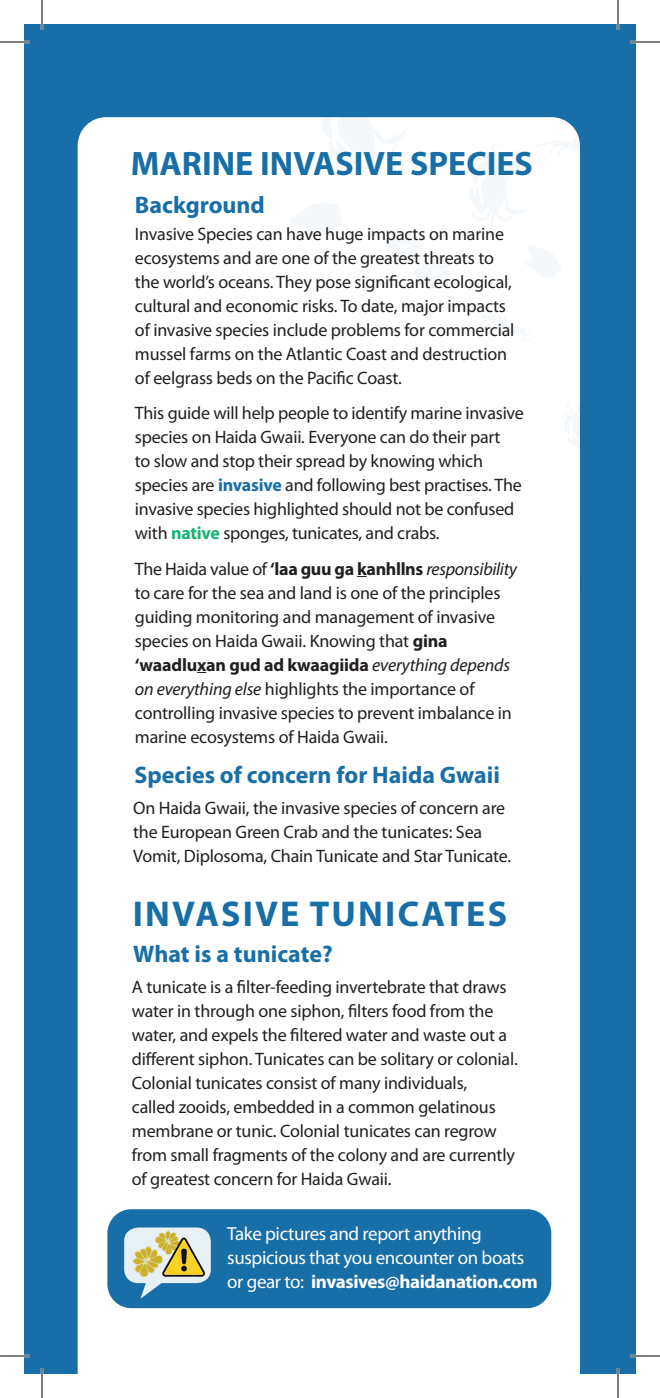
<style>
.page{position:relative;width:660px;height:1398px;background:#fff}
.page>*{position:absolute;margin:0;border:0;box-sizing:border-box;transform-origin:0 0}
.t1{font:700 36px "Myriad Pro";letter-spacing:.06em;color:#186ea6}
.t2{font:700 34px "Myriad Pro";color:#186ea6}
.t3{font:700 24px "Myriad Pro";color:#186ea6}
.t4{font:19px/24px "Myriad Pro";letter-spacing:-.02em;color:#fff}
.t5{font:18px/24px "Myriad Pro";letter-spacing:-.01em;color:#231f20}
.s1{font-weight:700;color:#186ea6}
.s2{font-weight:700;color:#1ab374}
.s3{font-weight:700}
.s4{font-style:italic}
</style>
<div class="page">
<div style="left:24px;top:24px;width:612px;height:1350px;background:#186ea6"></div>
<div style="left:78px;top:117px;width:502px;height:1257px;background:#fff"></div>
<svg style="left:561px;top:398px;width:19px;height:56px"></svg>
<svg style="left:524px;top:244px;width:38px;height:35px"></svg>
<svg style="left:472px;top:301px;width:59px;height:41px"></svg>
<svg style="left:468px;top:122px;width:112px;height:108px"></svg>
<svg style="left:290px;top:203px;width:52px;height:37px"></svg>
<svg style="left:386px;top:228px;width:66px;height:64px"></svg>
<svg style="left:579px;top:569px;width:1px;height:21px"></svg>
<svg style="left:317px;top:117px;width:90px;height:58px"></svg>
<div style="left:107px;top:1209px;width:444px;height:99px;background:#186ea6;border-radius:24px"></div>
<svg style="left:124px;top:1228px;width:87px;height:71px"></svg>
<hr style="left:0;top:41px;width:30px;height:2px;background:#fff">
<hr style="left:630px;top:41px;width:30px;height:2px;background:#fff">
<hr style="left:0;top:1355px;width:30px;height:2px;background:#fff">
<hr style="left:630px;top:1355px;width:30px;height:2px;background:#fff">
<hr style="left:41px;top:0;width:2px;height:30px;background:#fff">
<hr style="left:41px;top:1368px;width:2px;height:30px;background:#fff">
<hr style="left:617px;top:0;width:2px;height:30px;background:#fff">
<hr style="left:617px;top:1368px;width:2px;height:30px;background:#fff">
<hr style="left:0;top:42px;width:30px;height:1px;background:#000">
<hr style="left:630px;top:42px;width:30px;height:1px;background:#000">
<hr style="left:0;top:1356px;width:30px;height:1px;background:#000">
<hr style="left:630px;top:1356px;width:30px;height:1px;background:#000">
<hr style="left:42px;top:0;width:1px;height:30px;background:#000">
<hr style="left:42px;top:1368px;width:1px;height:30px;background:#000">
<hr style="left:618px;top:0;width:1px;height:30px;background:#000">
<hr style="left:618px;top:1368px;width:1px;height:30px;background:#000">
<p class="t2" style="left:131px;top:141px;width:403px">MARINE INVASIVE SPECIES</p>
<p class="t3" style="left:135px;top:189px;width:131px">Background</p>
<p class="t5" style="left:135px;top:222px;width:381px">Invasive Species can have huge impacts on marine ecosystems and are one of the greatest threats to the world’s oceans. They pose significant ecological, cultural and economic risks. To date, major impacts of invasive species include problems for commercial mussel farms on the Atlantic Coast and destruction of eelgrass beds on the Pacific Coast.</p>
<p class="t5" style="left:135px;top:401px;width:390px">This guide will help people to identify marine invasive species on Haida Gwaii. Everyone can do their part<br>to slow and stop their spread by knowing which species are <span class="s1">invasive</span> and following best practises. The invasive species highlighted should not be confused with <span class="s2">native</span> sponges, tunicates, and crabs.</p>
<p class="t5" style="left:135px;top:556px;width:384px">The Haida value of <span class="s3">‘laa guu ga kanhllns</span> <span class="s4">responsibility </span>to care for the sea and land is one of the principles guiding monitoring and management of invasive species on Haida Gwaii. Knowing that <span class="s3">gina ‘waadluxan gud ad kwaagiida</span> <span class="s4">everything depends on everything else</span> highlights the importance of controlling invasive species to prevent imbalance in marine ecosystems of Haida Gwaii.</p>
<p class="t3" style="left:135px;top:759px;width:367px">Species of concern for Haida Gwaii</p>
<p class="t5" style="left:133px;top:796px;width:380px">On Haida Gwaii, the invasive species of concern are the European Green Crab and the tunicates: Sea<br>Vomit, Diplosoma, Chain Tunicate and Star Tunicate.</p>
<p class="t1" style="left:133px;top:890px;width:376px">INVASIVE TUNICATES</p>
<p class="t3" style="left:133px;top:939px;width:201px">What is a tunicate?</p>
<p class="t5" style="left:132px;top:975px;width:387px">A tunicate is a filter-feeding invertebrate that draws water in through one siphon, filters food from the water, and expels the filtered water and waste out a different siphon. Tunicates can be solitary or colonial.<br>Colonial tunicates consist of many individuals,<br>called zooids, embedded in a common gelatinous membrane or tunic. Colonial tunicates can regrow from small fragments of the colony and are currently of greatest concern for Haida Gwaii.</p>
<p class="t4" style="left:227px;top:1221px;width:312px">Take pictures and report anything suspicious that you encounter on boats or gear to: <span class="s3">invasives@haidanation.com</span></p>
</div>
